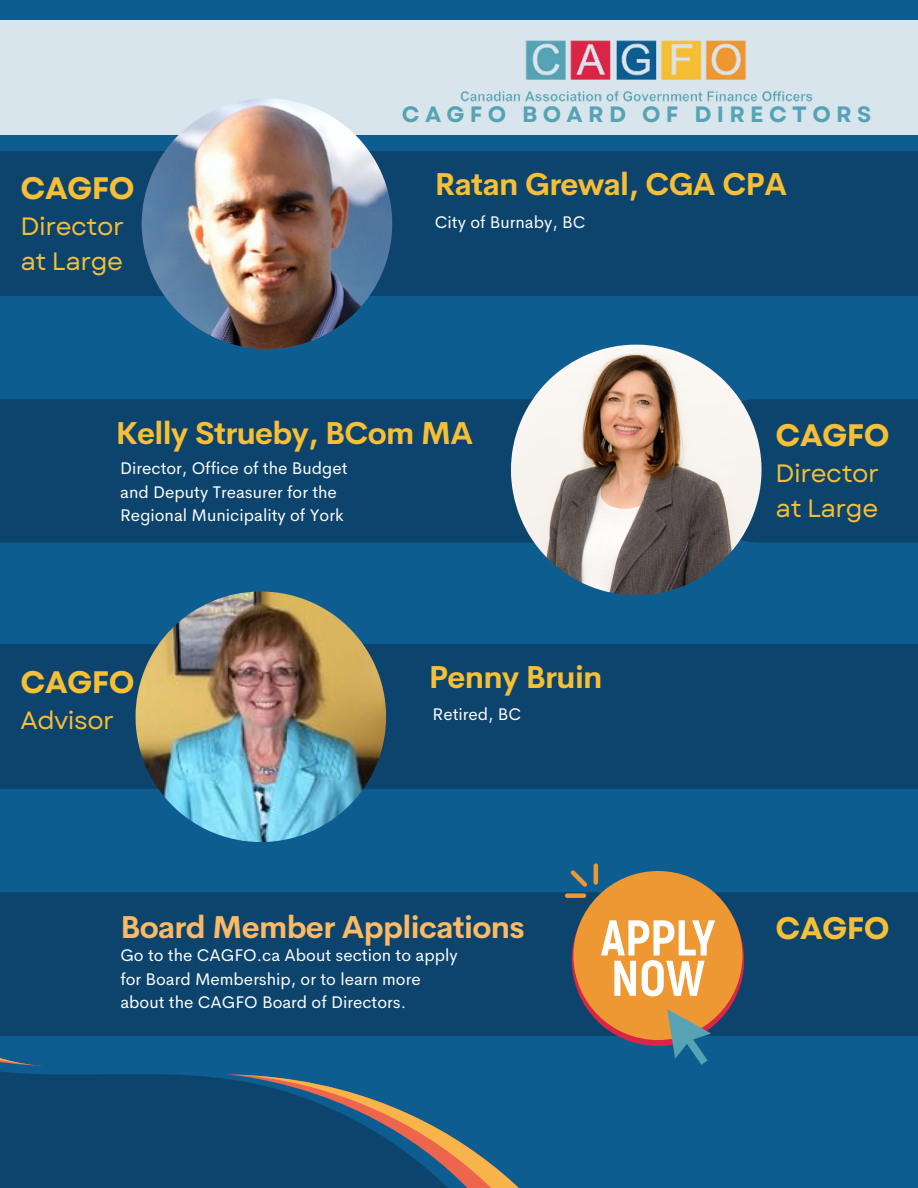
<style>
.page{position:relative;width:918px;height:1188px;background:#0e5d90}
.page>*{position:absolute;margin:0;border:0;box-sizing:border-box;transform-origin:0 0}
.t1{font:700 31.05px "Cerebri Sans";letter-spacing:-.02em;color:#f6bf35}
.t2{font:700 31.05px "Cerebri Sans";letter-spacing:-.02em;color:#faba66}
.t3{font:700 31.05px "Garet";letter-spacing:-.02em;color:#f6bf35}
.t4{font:25.05px "Garet";letter-spacing:-.02em;color:#f6bf35}
.t5{font:700 22.2px "Garet";letter-spacing:.24em;color:#55a3b4}
.t6{font:16.95px/23.2px "Cerebri Sans";color:#fff}
.t7{font:16.95px/23.7px "Cerebri Sans";color:#fefefd}
</style>
<div class="page">
<div style="left:0;top:152px;width:918px;height:144px;background:#0c446d"></div>
<div style="left:0;top:20px;width:918px;height:115px;background:#d9e5ec"></div>
<img style="left:142px;top:99px;width:250px;height:250px">
<div style="left:0;top:399px;width:511px;height:144px;background:#0c446d"></div>
<div style="left:688px;top:399px;width:230px;height:144px;background:#0c446d"></div>
<img style="left:511px;top:345px;width:251px;height:250px">
<div style="left:0;top:645px;width:918px;height:144px;background:#0c446d"></div>
<img style="left:136px;top:592px;width:250px;height:250px">
<div style="left:0;top:1071px;width:225px;height:117px;background:#0c446d"></div>
<svg style="left:225px;top:1074px;width:294px;height:114px"></svg>
<svg style="left:0;top:1058px;width:41px;height:8px"></svg>
<div style="left:0;top:892px;width:918px;height:144px;background:#0c446d"></div>
<img style="left:460px;top:40px;width:353px;height:62px">
<svg style="left:572px;top:874px;width:172px;height:172px"></svg>
<div style="left:573px;top:871px;width:169px;height:169px;background:#ee9833;border-radius:50%"></div>
<svg style="left:601px;top:920px;width:114px;height:76px"></svg>
<hr style="left:594px;top:863px;width:4px;height:22px;background:#ee9833;border-radius:2px">
<div style="left:565px;top:893px;width:21px;height:5px;background:#ee9833;border-radius:2px"></div>
<svg style="left:571px;top:870px;width:16px;height:17px"></svg>
<svg style="left:667px;top:1009px;width:44px;height:56px"></svg>
<p class="t3" style="left:21px;top:166px;width:115px">CAGFO</p>
<p class="t4" style="left:21px;top:208px;width:105px">Director</p>
<p class="t4" style="left:21px;top:243px;width:104px">at Large</p>
<p class="t5" style="left:402px;top:99px;width:471px">CAGFO BOARD OF DIRECTORS</p>
<p class="t1" style="left:435px;top:164px;width:354px">Ratan Grewal, CGA CPA</p>
<p class="t7" style="left:435px;top:210px;width:152px">City of Burnaby, BC</p>
<p class="t1" style="left:116px;top:413px;width:359px">Kelly Strueby, BCom MA</p>
<p class="t7" style="left:120px;top:456px;width:229px">Director, Office of the Budget and Deputy Treasurer for the<br>Regional Municipality of York</p>
<p class="t3" style="left:21px;top:659px;width:115px">CAGFO</p>
<p class="t4" style="left:21px;top:702px;width:95px">Advisor</p>
<p class="t1" style="left:429px;top:657px;width:175px">Penny Bruin</p>
<p class="t6" style="left:433px;top:703px;width:90px">Retired, BC</p>
<p class="t2" style="left:120px;top:906px;width:406px">Board Member Applications</p>
<p class="t6" style="left:120px;top:944px;width:339px">Go to the CAGFO.ca About section to apply for Board Membership, or to learn more about the CAGFO Board of Directors.</p>
<p class="t3" style="left:776px;top:412px;width:115px">CAGFO</p>
<p class="t4" style="left:776px;top:455px;width:105px">Director</p>
<p class="t4" style="left:776px;top:490px;width:104px">at Large</p>
<p class="t3" style="left:776px;top:906px;width:115px">CAGFO</p>
</div>
